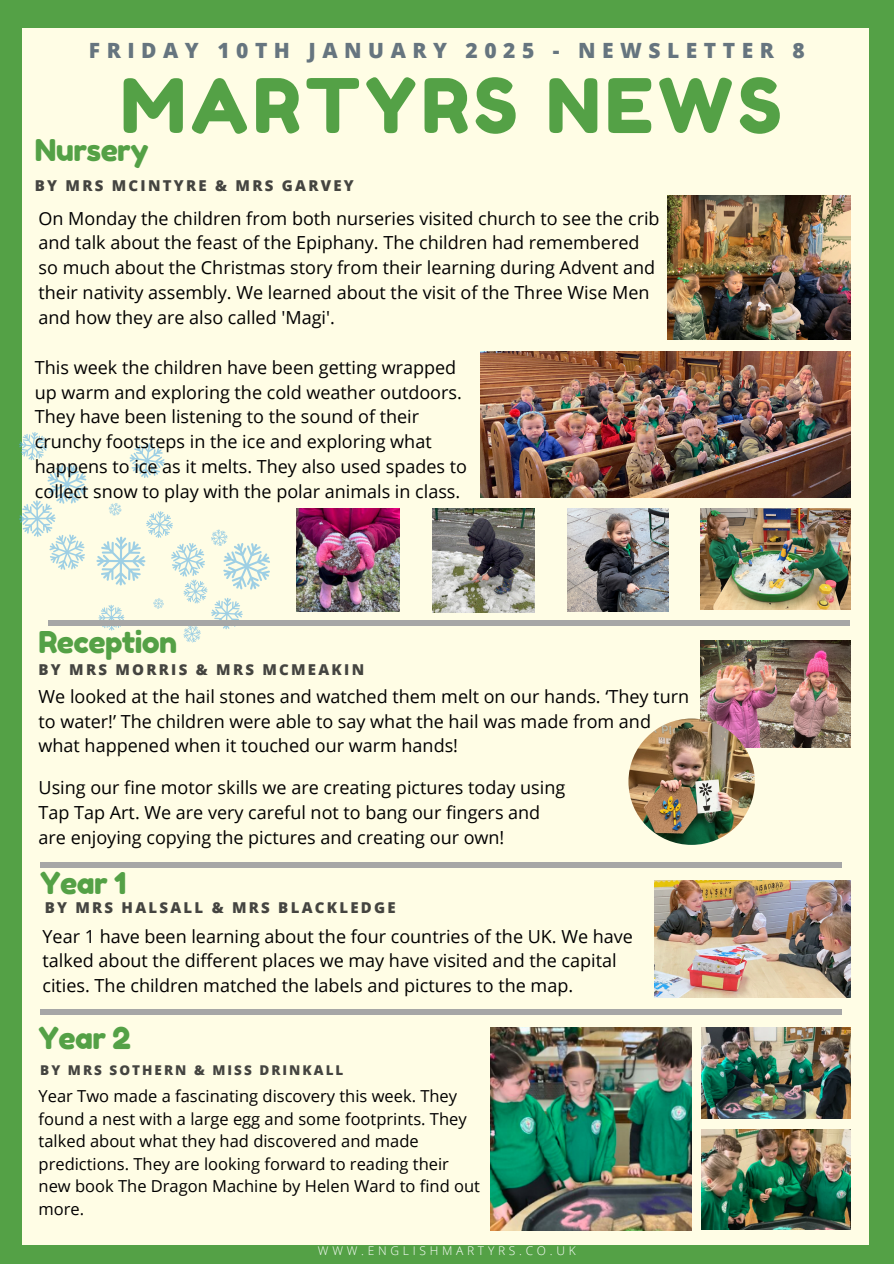
<style>
.page{position:relative;width:894px;height:1264px;background:#fff}
.page>*{position:absolute;margin:0;border:0;box-sizing:border-box;transform-origin:0 0}
.t1{font:74.85px "Fredoka One";letter-spacing:.065em;color:#54a146}
.t2{font:30px "Fredoka One";letter-spacing:-.02em;color:#54a146}
.t3{font:800 21px "Open Sans";letter-spacing:.31em;color:#66757f}
.t4{font:18px/24.8px "Open Sans";color:#000}
.t5{font:16.5px/22.5px "Open Sans";color:#000}
.t6{font:800 15px "Open Sans";letter-spacing:.15em;color:#444440}
.t7{font:800 13.5px "Open Sans";letter-spacing:.15em;color:#444440}
.t8{font:300 12px "Open Sans";letter-spacing:.31em;color:#fff}
</style>
<div class="page">
<div style="left:0;top:0;width:893px;height:1263px;background:#54a146"></div>
<div style="left:23px;top:28px;width:845px;height:1216px;background:#fffde5"></div>
<svg style="left:19px;top:429px;width:257px;height:215px"></svg>
<div style="left:48px;top:620px;width:800px;height:5px;background:#a6a6a6"></div>
<div style="left:40px;top:862px;width:801px;height:5px;background:#a6a6a6"></div>
<div style="left:40px;top:1009px;width:801px;height:5px;background:#a6a6a6"></div>
<img style="left:701px;top:1129px;width:149px;height:100px">
<img style="left:701px;top:1027px;width:149px;height:91px">
<img style="left:667px;top:195px;width:182px;height:144px">
<img style="left:480px;top:351px;width:370px;height:146px">
<img style="left:432px;top:509px;width:102px;height:103px">
<img style="left:297px;top:509px;width:102px;height:102px">
<img style="left:700px;top:508px;width:150px;height:102px">
<img style="left:568px;top:509px;width:100px;height:102px">
<img style="left:490px;top:1027px;width:201px;height:203px">
<img style="left:700px;top:640px;width:150px;height:107px">
<img style="left:628px;top:718px;width:126px;height:126px;border-radius:50%">
<img style="left:654px;top:880px;width:196px;height:117px">
<p class="t3" style="left:89px;top:35px;width:717px">FRIDAY 10TH JANUARY 2025 - NEWSLETTER 8</p>
<h4 class="t1" style="left:121px;top:60px;width:662px">MARTYRS NEWS</h4>
<h3 class="t2" style="left:35px;top:131px;width:115px">Nursery</h3>
<h1 class="t6" style="left:35px;top:175px;width:320px">BY MRS MCINTYRE &amp; MRS GARVEY</h1>
<p class="t4" style="left:39px;top:205px;width:622px">On Monday the children from both nurseries visited church to see the crib and talk about the feast of the Epiphany. The children had remembered so much about the Christmas story from their learning during Advent and their nativity assembly. We learned about the visit of the Three Wise Men and how they are also called 'Magi'.</p>
<h4 class="t4" style="left:35px;top:354px;width:433px">This week the children have been getting wrapped up warm and exploring the cold weather outdoors.<br>They have been listening to the sound of their crunchy footsteps in the ice and exploring what happens to ice as it melts. They also used spades to collect snow to play with the polar animals in class.</h4>
<h4 class="t2" style="left:39px;top:623px;width:140px">Reception</h4>
<p class="t6" style="left:39px;top:659px;width:327px">BY MRS MORRIS &amp; MRS MCMEAKIN</p>
<h2 class="t4" style="left:39px;top:683px;width:651px">We looked at the hail stones and watched them melt on our hands. ‘They turn to water!’ The children were able to say what the hail was made from and what happened when it touched our warm hands!</h2>
<p class="t4" style="left:39px;top:775px;width:528px">Using our fine motor skills we are creating pictures today using<br>Tap Tap Art. We are very careful not to bang our fingers and are enjoying copying the pictures and creating our own!</p>
<p class="t2" style="left:40px;top:864px;width:88px">Year 1</p>
<p class="t6" style="left:45px;top:897px;width:352px">BY MRS HALSALL &amp; MRS BLACKLEDGE</p>
<h5 class="t4" style="left:42px;top:923px;width:592px">Year 1 have been learning about the four countries of the UK. We have talked about the different places we may have visited and the capital cities. The children matched the labels and pictures to the map.</h5>
<h5 class="t2" style="left:39px;top:1019px;width:94px">Year 2</h5>
<p class="t7" style="left:40px;top:1060px;width:304px">BY MRS SOTHERN &amp; MISS DRINKALL</p>
<h2 class="t5" style="left:39px;top:1084px;width:443px">Year Two made a fascinating discovery this week. They found a nest with a large egg and some footprints. They talked about what they had discovered and made predictions. They are looking forward to reading their new book The Dragon Machine by Helen Ward to find out more.</h2>
<p class="t8" style="left:318px;top:1242px;width:259px">WWW.ENGLISHMARTYRS.CO.UK</p>
</div>
